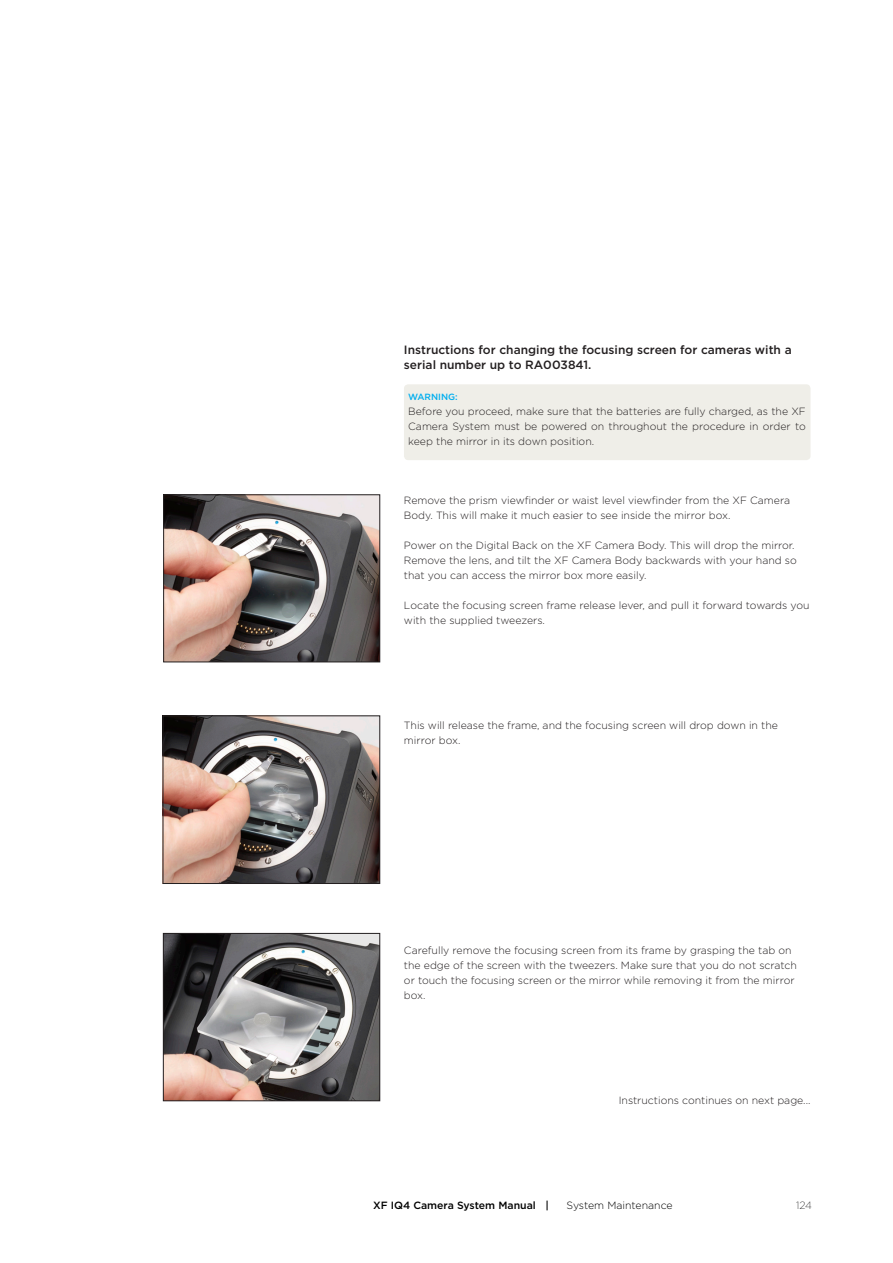
<style>
.page{position:relative;width:893px;height:1263px;background:#fff}
.page>*{position:absolute;margin:0;border:0;box-sizing:border-box;transform-origin:0 0}
.Body_Headline_no_TOC{font:500 12px/15px "Gotham";color:#231f20}
.Body_Paragraph{font:300 10.5px/15px "Gotham";color:#231f20}
.t1{font:500 10.5px "Gotham";color:#000}
.t2{font:300 10.5px "Gotham";color:#000}
.t3{font:200 10.5px "Gotham";color:#000}
.t4{font:500 9px "Gotham";color:#00aeef}
</style>
<div class="page">
<div style="left:404px;top:384px;width:406px;height:76px;background:#efeee8;border-radius:4px"></div>
<img style="left:165px;top:718px;width:213px;height:164px">
<div style="left:163px;top:716px;width:217px;height:168px;border:1px solid #231f20"></div>
<img style="left:165px;top:497px;width:213px;height:163px">
<div style="left:163px;top:495px;width:217px;height:167px;border:1px solid #231f20"></div>
<img style="left:165px;top:935px;width:213px;height:164px">
<div style="left:163px;top:933px;width:217px;height:168px;border:1px solid #231f20"></div>
<p class="Body_Headline_no_TOC" style="left:404px;top:342px;width:389px">Instructions for changing the focusing screen for cameras with a serial number up to RA003841.</p>
<p class="t4" style="left:408px;top:391px;width:51px">WARNING:</p>
<p class="Body_Paragraph" style="left:408px;top:403px;width:399px;text-align:justify">Before you proceed, make sure that the batteries are fully charged, as the XF Camera System must be powered on throughout the procedure in order to keep the mirror in its down position.</p>
<p class="Body_Paragraph" style="left:404px;top:493px;width:388px">Remove the prism viewfinder or waist level viewfinder from the XF Camera<br>Body. This will make it much easier to see inside the mirror box.</p>
<p class="Body_Paragraph" style="left:404px;top:538px;width:394px">Power on the Digital Back on the XF Camera Body. This will drop the mirror.<br>Remove the lens, and tilt the XF Camera Body backwards with your hand so that you can access the mirror box more easily.</p>
<p class="Body_Paragraph" style="left:404px;top:598px;width:407px">Locate the focusing screen frame release lever, and pull it forward towards you with the supplied tweezers.</p>
<p class="Body_Paragraph" style="left:404px;top:718px;width:375px">This will release the frame, and the focusing screen will drop down in the mirror box.</p>
<p class="Body_Paragraph" style="left:404px;top:943px;width:394px">Carefully remove the focusing screen from its frame by grasping the tab on the edge of the screen with the tweezers. Make sure that you do not scratch or touch the focusing screen or the mirror while removing it from the mirror box.</p>
<p class="Body_Paragraph" style="left:619px;top:1093px;width:193px">Instructions continues on next page...</p>
<p class="t1" style="left:373px;top:1198px;width:177px">XF IQ4 Camera System Manual |</p>
<p class="t2" style="left:566px;top:1199px;width:108px">System Maintenance</p>
<p class="t3" style="left:796px;top:1199px;width:17px">124</p>
</div>
